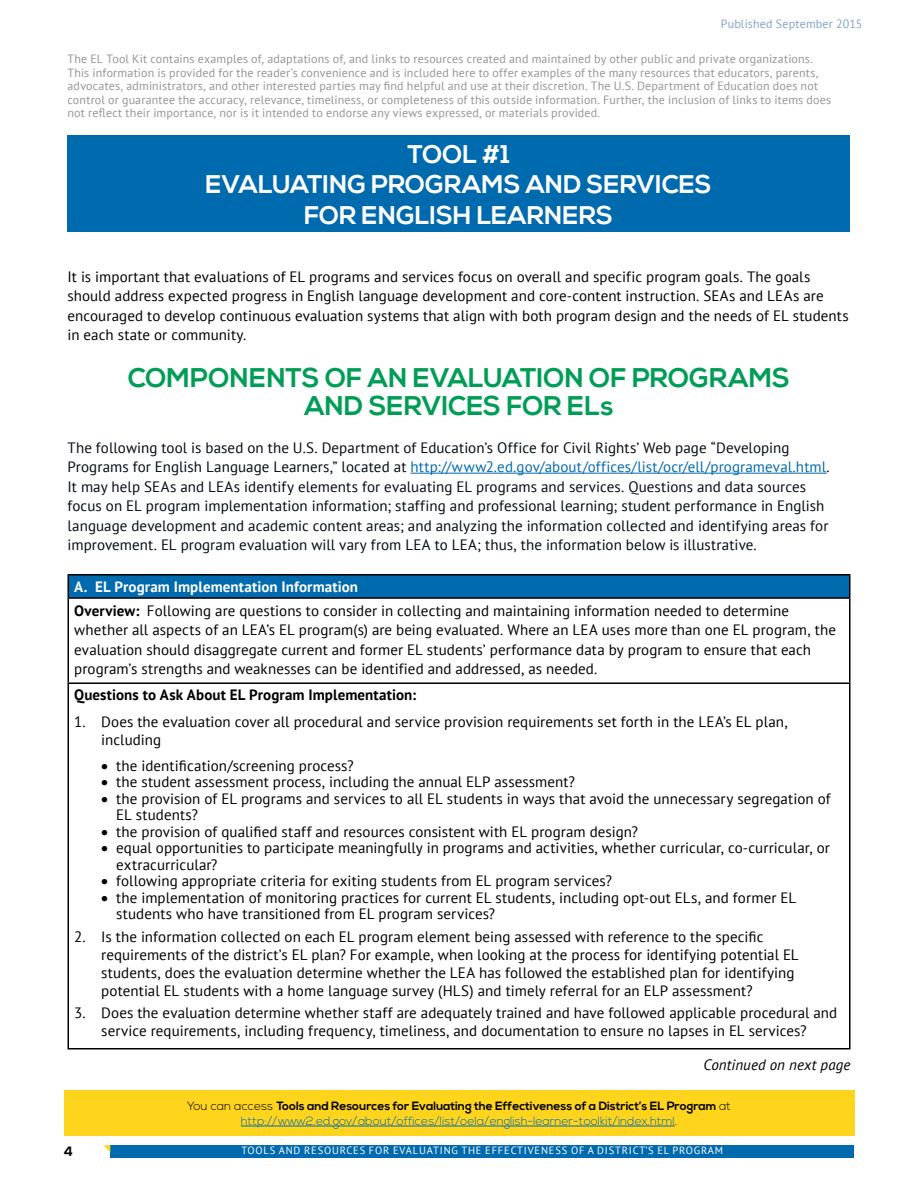
<style>
.page{position:relative;width:918px;height:1188px;background:#fff}
.page>*{position:absolute;margin:0;border:0;box-sizing:border-box;transform-origin:0 0}
.t1{font:700 27px/28.5px "Nexa";color:#009d56;text-align:center}
.t2{font:700 25.5px/30.6px "Nexa";color:#fff;text-align:center}
.t3{font:15px/19.5px "PT Sans";letter-spacing:.005em;color:#000}
.t4{font:15px/19.5px "PT Sans";letter-spacing:.005em;color:#030a13}
.t5{font:700 15px "PT Sans";letter-spacing:.005em;color:#000}
.t6{font:700 15px "PT Sans";letter-spacing:.005em;color:#fff}
.t7{font:italic 15px "PT Sans";letter-spacing:.005em;color:#000}
.t8{font:700 13.5px "Nexa";color:#000}
.t9{font:12px/13.5px "PT Sans";letter-spacing:.015em;color:#939598}
.t10{font:300 12px/14.4px "Nexa";color:#006aae;text-align:center}
.t11{font:12px "PT Sans";letter-spacing:.015em;color:#82a2cf}
.t12{font:10.5px "PT Sans";letter-spacing:.08em;color:#fff}
.s1{color:#006aae}
.s2{font-weight:700}
.s3{color:#000}
.s4{font-weight:700;color:#000}
</style>
<div class="page">
<div style="left:68px;top:136px;width:782px;height:96px;background:#006aae"></div>
<div style="left:68px;top:575px;width:782px;height:23px;background:#006aae"></div>
<hr style="left:68px;top:574px;width:782px;height:2px;background:#000">
<svg style="left:68px;top:576px;width:1px;height:21px"></svg>
<svg style="left:849px;top:576px;width:1px;height:21px"></svg>
<hr style="left:68px;top:597px;width:782px;height:2px;background:#000">
<hr style="left:68px;top:599px;width:1px;height:83px;background:#000">
<hr style="left:849px;top:599px;width:1px;height:83px;background:#000">
<hr style="left:68px;top:682px;width:782px;height:2px;background:#000">
<hr style="left:68px;top:684px;width:1px;height:364px;background:#000">
<hr style="left:849px;top:684px;width:1px;height:364px;background:#000">
<hr style="left:68px;top:1048px;width:782px;height:1px;background:#000">
<div style="left:64px;top:1090px;width:790px;height:46px;background:#fed41d"></div>
<hr style="left:241px;top:1126px;width:434px;height:1px;background:#006aae">
<div style="left:110px;top:1145px;width:744px;height:12px;background:#006aae"></div>
<svg style="left:103px;top:1145px;width:7px;height:7px"></svg>
<hr style="left:410px;top:473px;width:417px;height:1px;background:#006aae">
<p class="t11" style="left:721px;top:16px;width:143px">Published September 2015</p>
<p class="t9" style="left:68px;top:52px;width:765px">The EL Tool Kit contains examples of, adaptations of, and links to resources created and maintained by other public and private organizations.<br>This information is provided for the reader’s convenience and is included here to offer examples of the many resources that educators, parents, advocates, administrators, and other interested parties may find helpful and use at their discretion. The U.S. Department of Education does not control or guarantee the accuracy, relevance, timeliness, or completeness of this outside information. Further, the inclusion of links to items does not reflect their importance, nor is it intended to endorse any views expressed, or materials provided.</p>
<h3 class="t2" style="left:206px;top:140px;width:507px">TOOL #1<br>EVALUATING PROGRAMS AND SERVICES<br>FOR ENGLISH LEARNERS</h3>
<p class="t3" style="left:68px;top:266px;width:783px">It is important that evaluations of EL programs and services focus on overall and specific program goals. The goals should address expected progress in English language development and core-content instruction. SEAs and LEAs are encouraged to develop continuous evaluation systems that align with both program design and the needs of EL students in each state or community.</p>
<h4 class="t1" style="left:128px;top:364px;width:664px">COMPONENTS OF AN EVALUATION OF PROGRAMS<br>AND SERVICES FOR ELs</h4>
<p class="t4" style="left:68px;top:437px;width:764px">The following tool is based on the U.S. Department of Education’s Office for Civil Rights’ Web page “Developing Programs for English Language Learners,” located at <span class="s1">http://www2.ed.gov/about/offices/list/ocr/ell/programeval.html</span>.<br>It may help SEAs and LEAs identify elements for evaluating EL programs and services. Questions and data sources focus on EL program implementation information; staffing and professional learning; student performance in English language development and academic content areas; and analyzing the information collected and identifying areas for improvement. EL program evaluation will vary from LEA to LEA; thus, the information below is illustrative.</p>
<p class="t6" style="left:74px;top:577px;width:285px">A. EL Program Implementation Information</p>
<p class="t3" style="left:74px;top:600px;width:763px"><span class="s2">Overview:</span> Following are questions to consider in collecting and maintaining information needed to determine whether all aspects of an LEA’s EL program(s) are being evaluated. Where an LEA uses more than one EL program, the evaluation should disaggregate current and former EL students’ performance data by program to ensure that each program’s strengths and weaknesses can be identified and addressed, as needed.</p>
<p class="t5" style="left:74px;top:685px;width:343px">Questions to Ask About EL Program Implementation:</p>
<p class="t3" style="left:101px;top:713px;width:688px;line-height:18px;text-indent:-27px">1. Does the evaluation cover all procedural and service provision requirements set forth in the LEA’s EL plan, including</p>
<p class="t3" style="left:101px;top:756px;width:254px">• the identification/screening process?</p>
<p class="t3" style="left:101px;top:772px;width:475px">• the student assessment process, including the annual ELP assessment?</p>
<p class="t3" style="left:116px;top:790px;width:716px;line-height:16.5px;text-indent:-15px">• the provision of EL programs and services to all EL students in ways that avoid the unnecessary segregation of<br>EL students?</p>
<p class="t3" style="left:101px;top:822px;width:538px">• the provision of qualified staff and resources consistent with EL program design?</p>
<p class="t3" style="left:116px;top:840px;width:715px;line-height:16.5px;text-indent:-15px">• equal opportunities to participate meaningfully in programs and activities, whether curricular, co-curricular, or extracurricular?</p>
<p class="t3" style="left:101px;top:871px;width:512px">• following appropriate criteria for exiting students from EL program services?</p>
<p class="t3" style="left:116px;top:889px;width:681px;line-height:16.5px;text-indent:-15px">• the implementation of monitoring practices for current EL students, including opt-out ELs, and former EL students who have transitioned from EL program services?</p>
<p class="t3" style="left:101px;top:927px;width:699px;line-height:18px;text-indent:-27px">2. Is the information collected on each EL program element being assessed with reference to the specific requirements of the district’s EL plan? For example, when looking at the process for identifying potential EL students, does the evaluation determine whether the LEA has followed the established plan for identifying potential EL students with a home language survey (HLS) and timely referral for an ELP assessment?</p>
<p class="t3" style="left:74px;top:1004px;width:765px;line-height:18px;text-align:center">3. Does the evaluation determine whether staff are adequately trained and have followed applicable procedural and service requirements, including frequency, timeliness, and documentation to ensure no lapses in EL services?</p>
<p class="t7" style="left:703px;top:1055px;width:149px">Continued on next page</p>
<p class="t10" style="left:187px;top:1100px;width:545px"><span class="s3">You can access</span> <span class="s4">Tools and Resources for Evaluating the Effectiveness of a District’s EL Program</span> <span class="s3">at </span>http://www2.ed.gov/about/offices/list/oela/english-learner-toolkit/index.html<span class="s3">.</span></p>
<p class="t8" style="left:64px;top:1143px;width:11px">4</p>
<p class="t12" style="left:241px;top:1144px;width:483px">TOOLS AND RESOURCES FOR EVALUATING THE EFFECTIVENESS OF A DISTRICT’S EL PROGRAM</p>
</div>
